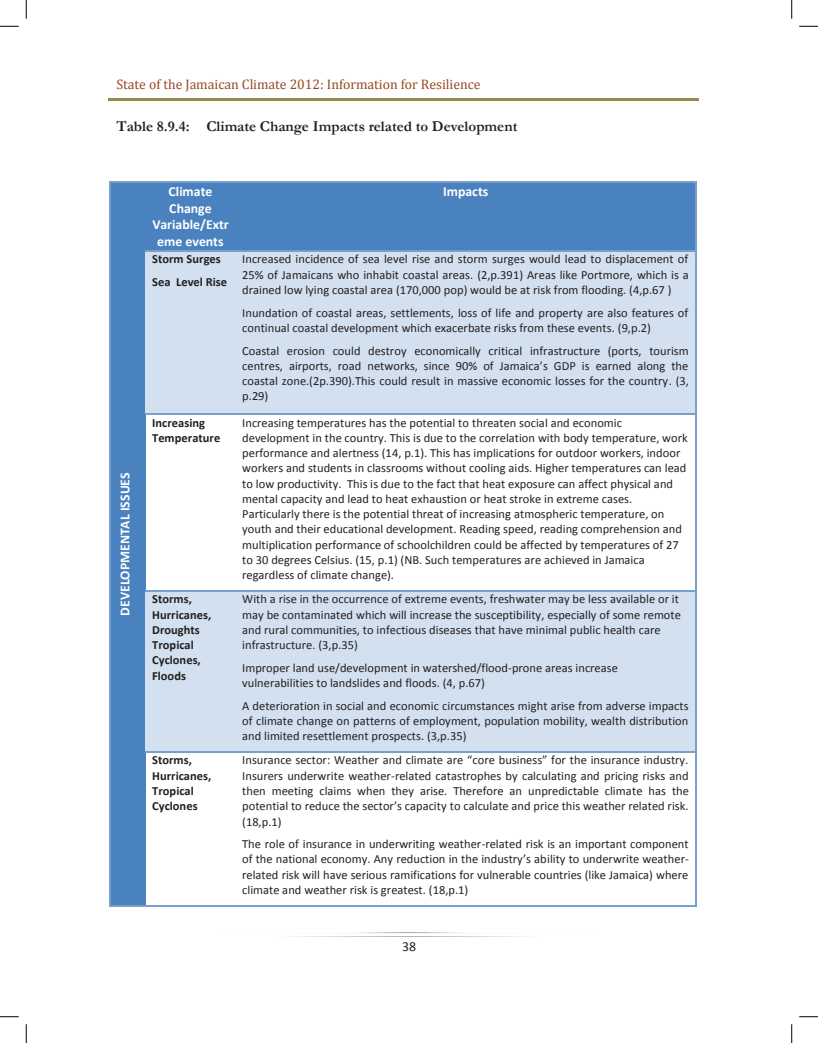
<style>
.page{position:relative;width:818px;height:1043px;background:#fff}
.page>*{position:absolute;margin:0;border:0;box-sizing:border-box;transform-origin:0 0}
.t1{font:700 15px "Garamond";color:#231f20}
.t2{font:700 13.75px/16.8px "Calibri";color:#fff;text-align:center}
.t3{font:13.75px "Cambria";color:#984921}
.t4{font:13.75px "Calibri";color:#231f20}
.t5{font:12.5px/15.2px "Calibri";color:#231f20;text-align:justify}
.t6{font:700 12.5px/15.2px "Calibri";color:#231f20}
</style>
<div class="page">
<hr style="left:108px;top:98px;width:591px;height:3px;background:#948a53">
<svg style="left:294px;top:932px;width:230px;height:5px"></svg>
<div style="left:110px;top:183px;width:6px;height:722px;background:#4a81bf"></div>
<div style="left:116px;top:183px;width:18px;height:722px;background:#4a81bf"></div>
<div style="left:134px;top:183px;width:11px;height:722px;background:#4a81bf"></div>
<div style="left:145px;top:183px;width:7px;height:67px;background:#4a81bf"></div>
<div style="left:229px;top:183px;width:6px;height:67px;background:#4a81bf"></div>
<div style="left:152px;top:183px;width:77px;height:17px;background:#4a81bf"></div>
<div style="left:152px;top:200px;width:77px;height:16px;background:#4a81bf"></div>
<div style="left:152px;top:216px;width:77px;height:17px;background:#4a81bf"></div>
<div style="left:152px;top:233px;width:77px;height:17px;background:#4a81bf"></div>
<div style="left:235px;top:183px;width:7px;height:17px;background:#4a81bf"></div>
<div style="left:689px;top:183px;width:6px;height:17px;background:#4a81bf"></div>
<div style="left:235px;top:200px;width:460px;height:50px;background:#4a81bf"></div>
<div style="left:242px;top:183px;width:447px;height:17px;background:#4a81bf"></div>
<hr style="left:110px;top:182px;width:35px;height:1px;background:#799fcd">
<hr style="left:147px;top:182px;width:88px;height:1px;background:#799fcd">
<hr style="left:237px;top:182px;width:458px;height:1px;background:#799fcd">
<hr style="left:109px;top:183px;width:1px;height:67px;background:#799fcd">
<hr style="left:695px;top:183px;width:1px;height:67px;background:#799fcd">
<div style="left:145px;top:251px;width:7px;height:114px;background:#d2e0ef"></div>
<div style="left:229px;top:251px;width:6px;height:114px;background:#d2e0ef"></div>
<div style="left:145px;top:365px;width:90px;height:48px;background:#d2e0ef"></div>
<div style="left:152px;top:251px;width:77px;height:23px;background:#d2e0ef"></div>
<div style="left:152px;top:274px;width:77px;height:23px;background:#d2e0ef"></div>
<div style="left:152px;top:297px;width:77px;height:23px;background:#d2e0ef"></div>
<div style="left:152px;top:320px;width:77px;height:22px;background:#d2e0ef"></div>
<div style="left:152px;top:342px;width:77px;height:23px;background:#d2e0ef"></div>
<div style="left:235px;top:251px;width:7px;height:160px;background:#d2e0ef"></div>
<div style="left:689px;top:251px;width:6px;height:160px;background:#d2e0ef"></div>
<hr style="left:235px;top:411px;width:460px;height:2px;background:#d2e0ef">
<div style="left:242px;top:251px;width:447px;height:16px;background:#d2e0ef"></div>
<div style="left:242px;top:267px;width:447px;height:15px;background:#d2e0ef"></div>
<div style="left:242px;top:282px;width:447px;height:23px;background:#d2e0ef"></div>
<div style="left:242px;top:305px;width:447px;height:15px;background:#d2e0ef"></div>
<div style="left:242px;top:320px;width:447px;height:23px;background:#d2e0ef"></div>
<div style="left:242px;top:343px;width:447px;height:15px;background:#d2e0ef"></div>
<div style="left:242px;top:358px;width:447px;height:15px;background:#d2e0ef"></div>
<div style="left:242px;top:373px;width:447px;height:15px;background:#d2e0ef"></div>
<div style="left:242px;top:388px;width:447px;height:23px;background:#d2e0ef"></div>
<hr style="left:145px;top:250px;width:90px;height:1px;background:#799fcd">
<hr style="left:237px;top:250px;width:458px;height:1px;background:#799fcd">
<hr style="left:109px;top:251px;width:1px;height:162px;background:#799fcd">
<hr style="left:695px;top:251px;width:1px;height:162px;background:#799fcd">
<hr style="left:145px;top:413px;width:90px;height:1px;background:#799fcd">
<hr style="left:237px;top:413px;width:458px;height:1px;background:#799fcd">
<hr style="left:109px;top:414px;width:1px;height:176px;background:#799fcd">
<hr style="left:695px;top:414px;width:1px;height:176px;background:#799fcd">
<div style="left:145px;top:591px;width:7px;height:122px;background:#d2e0ef"></div>
<div style="left:229px;top:591px;width:6px;height:122px;background:#d2e0ef"></div>
<div style="left:145px;top:713px;width:90px;height:38px;background:#d2e0ef"></div>
<div style="left:152px;top:591px;width:77px;height:15px;background:#d2e0ef"></div>
<div style="left:152px;top:606px;width:77px;height:16px;background:#d2e0ef"></div>
<div style="left:152px;top:622px;width:77px;height:15px;background:#d2e0ef"></div>
<div style="left:152px;top:637px;width:77px;height:15px;background:#d2e0ef"></div>
<div style="left:152px;top:652px;width:77px;height:15px;background:#d2e0ef"></div>
<div style="left:152px;top:667px;width:77px;height:23px;background:#d2e0ef"></div>
<div style="left:152px;top:690px;width:77px;height:23px;background:#d2e0ef"></div>
<div style="left:235px;top:591px;width:7px;height:160px;background:#d2e0ef"></div>
<div style="left:689px;top:591px;width:6px;height:160px;background:#d2e0ef"></div>
<div style="left:242px;top:591px;width:447px;height:15px;background:#d2e0ef"></div>
<div style="left:242px;top:606px;width:447px;height:16px;background:#d2e0ef"></div>
<div style="left:242px;top:622px;width:447px;height:15px;background:#d2e0ef"></div>
<div style="left:242px;top:637px;width:447px;height:23px;background:#d2e0ef"></div>
<div style="left:242px;top:660px;width:447px;height:15px;background:#d2e0ef"></div>
<div style="left:242px;top:675px;width:447px;height:23px;background:#d2e0ef"></div>
<div style="left:242px;top:698px;width:447px;height:15px;background:#d2e0ef"></div>
<div style="left:242px;top:713px;width:447px;height:15px;background:#d2e0ef"></div>
<div style="left:242px;top:728px;width:447px;height:23px;background:#d2e0ef"></div>
<hr style="left:145px;top:590px;width:90px;height:1px;background:#799fcd">
<hr style="left:237px;top:590px;width:458px;height:1px;background:#799fcd">
<hr style="left:109px;top:591px;width:1px;height:160px;background:#799fcd">
<hr style="left:695px;top:591px;width:1px;height:160px;background:#799fcd">
<hr style="left:145px;top:751px;width:90px;height:1px;background:#799fcd">
<hr style="left:237px;top:751px;width:458px;height:1px;background:#799fcd">
<hr style="left:109px;top:752px;width:1px;height:153px;background:#799fcd">
<hr style="left:110px;top:905px;width:35px;height:1px;background:#799fcd">
<hr style="left:147px;top:905px;width:88px;height:1px;background:#799fcd">
<hr style="left:237px;top:905px;width:458px;height:1px;background:#799fcd">
<hr style="left:695px;top:752px;width:1px;height:153px;background:#799fcd">
<svg style="left:0;top:25px;width:19px;height:2px"></svg>
<svg style="left:799px;top:25px;width:19px;height:2px"></svg>
<svg style="left:0;top:1016px;width:19px;height:1px"></svg>
<svg style="left:799px;top:1016px;width:19px;height:1px"></svg>
<svg style="left:25px;top:0;width:2px;height:19px"></svg>
<svg style="left:25px;top:1024px;width:2px;height:18px"></svg>
<svg style="left:791px;top:0;width:1px;height:19px"></svg>
<svg style="left:791px;top:1024px;width:1px;height:18px"></svg>
<p class="t3" style="left:116px;top:76px;width:366px">State of the Jamaican Climate 2012: Information for Resilience</p>
<p class="t1" style="left:116px;top:116px;width:402px">Table 8.9.4: Climate Change Impacts related to Development</p>
<p class="t2" style="left:116px;top:616px;width:145px;rotate:-90deg">DEVELOPMENTAL ISSUES</p>
<p class="t2" style="left:152px;top:182px;width:78px">Climate<br>Change<br>Variable/Extr eme events</p>
<p class="t2" style="left:443px;top:182px;width:47px">Impacts</p>
<p class="t6" style="left:152px;top:247px;width:76px;line-height:22.8px">Storm Surges<br>Sea Level Rise</p>
<p class="t5" style="left:242px;top:251px;width:448px">Increased incidence of sea level rise and storm surges would lead to displacement of 25% of Jamaicans who inhabit coastal areas. (2,p.391) Areas like Portmore, which is a drained low lying coastal area (170,000 pop) would be at risk from flooding. (4,p.67 )</p>
<p class="t5" style="left:242px;top:304px;width:447px">Inundation of coastal areas, settlements, loss of life and property are also features of continual coastal development which exacerbate risks from these events. (9,p.2)</p>
<p class="t5" style="left:242px;top:342px;width:448px">Coastal erosion could destroy economically critical infrastructure (ports, tourism centres, airports, road networks, since 90% of Jamaica’s GDP is earned along the coastal zone.(2p.390).This could result in massive economic losses for the country. (3, p.29)</p>
<p class="t6" style="left:152px;top:414px;width:70px">Increasing<br>Temperature</p>
<p class="t5" style="left:242px;top:414px;width:447px;text-align:left">Increasing temperatures has the potential to threaten social and economic development in the country. This is due to the correlation with body temperature, work performance and alertness (14, p.1). This has implications for outdoor workers, indoor workers and students in classrooms without cooling aids. Higher temperatures can lead to low productivity. This is due to the fact that heat exposure can affect physical and mental capacity and lead to heat exhaustion or heat stroke in extreme cases.<br>Particularly there is the potential threat of increasing atmospheric temperature, on youth and their educational development. Reading speed, reading comprehension and multiplication performance of schoolchildren could be affected by temperatures of 27 to 30 degrees Celsius. (15, p.1) (NB. Such temperatures are achieved in Jamaica regardless of climate change).</p>
<p class="t6" style="left:152px;top:591px;width:61px">Storms,<br>Hurricanes,<br>Droughts<br>Tropical<br>Cyclones,<br>Floods</p>
<p class="t5" style="left:242px;top:591px;width:440px;text-align:left">With a rise in the occurrence of extreme events, freshwater may be less available or it may be contaminated which will increase the susceptibility, especially of some remote and rural communities, to infectious diseases that have minimal public health care infrastructure. (3,p.35)</p>
<p class="t5" style="left:242px;top:659px;width:377px">Improper land use/development in watershed/flood-prone areas increase vulnerabilities to landslides and floods. (4, p.67)</p>
<p class="t5" style="left:242px;top:697px;width:448px">A deterioration in social and economic circumstances might arise from adverse impacts of climate change on patterns of employment, population mobility, wealth distribution and limited resettlement prospects. (3,p.35)</p>
<p class="t6" style="left:152px;top:752px;width:61px">Storms,<br>Hurricanes,<br>Tropical<br>Cyclones</p>
<p class="t5" style="left:242px;top:752px;width:448px">Insurance sector: Weather and climate are “core business” for the insurance industry.<br>Insurers underwrite weather-related catastrophes by calculating and pricing risks and then meeting claims when they arise. Therefore an unpredictable climate has the potential to reduce the sector’s capacity to calculate and price this weather related risk. (18,p.1)</p>
<p class="t5" style="left:242px;top:836px;width:448px">The role of insurance in underwriting weather-related risk is an important component of the national economy. Any reduction in the industry’s ability to underwrite weather&shy;related risk will have serious ramifications for vulnerable countries (like Jamaica) where climate and weather risk is greatest. (18,p.1)</p>
<p class="t4" style="left:402px;top:938px;width:16px">38</p>
</div>
